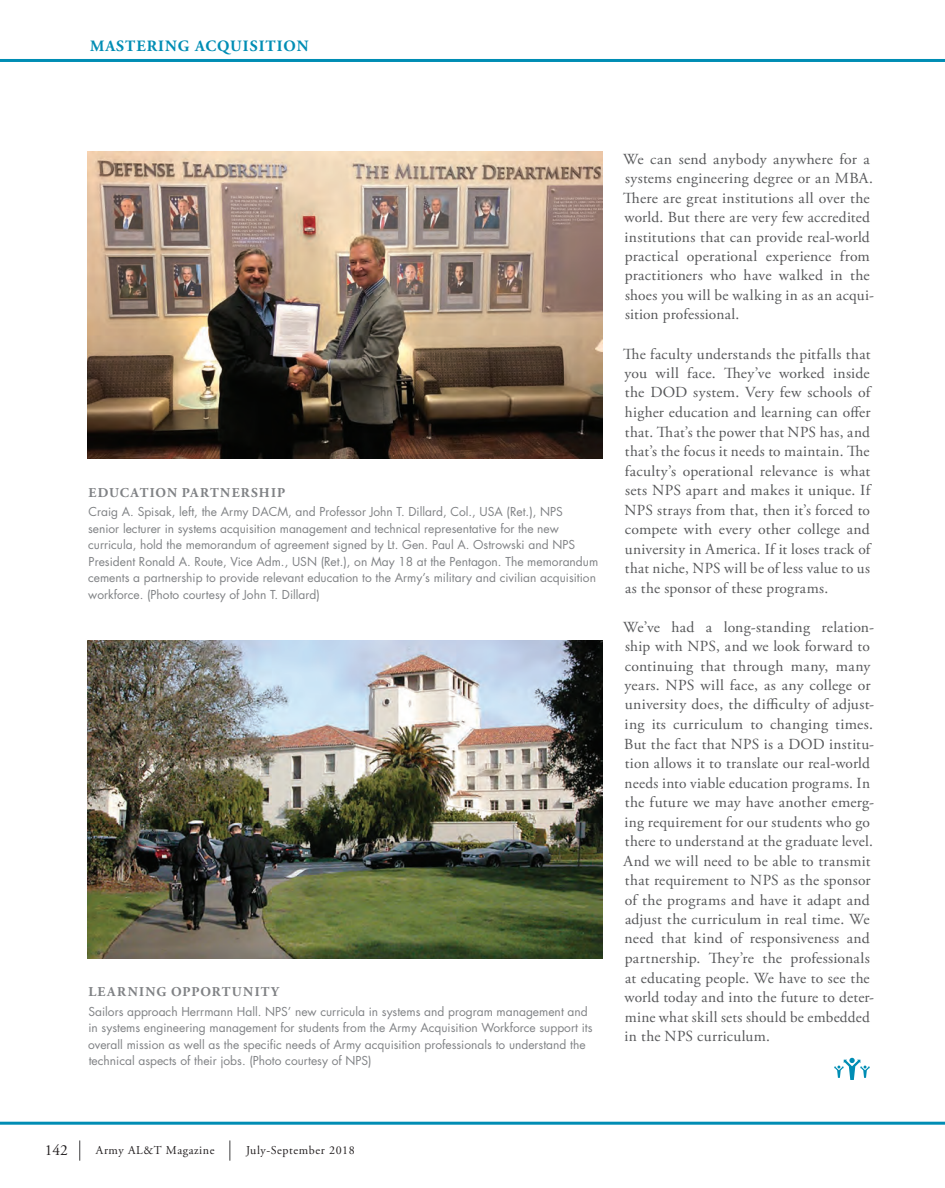
<style>
.page{position:relative;width:945px;height:1188px;background:#fff}
.page>*{position:absolute;margin:0;border:0;box-sizing:border-box;transform-origin:0 0}
.t1{font:700 15.75px "Adobe Garamond Pro";letter-spacing:.065em;color:#008db4}
.Text{font:15.3px/19.5px "Adobe Garamond Pro";letter-spacing:.015em;color:#57585a}
.t2{font:15.3px "Adobe Garamond Pro";color:#231f20}
.Text-2{font:700 13.5px "Adobe Garamond Pro";letter-spacing:.085em;color:#808285}
.Photo_Caption_Text{font:12px/16.5px "Futura";color:#808285}
.t3{font:12px "Adobe Garamond Pro";letter-spacing:.05em;color:#231f20}
</style>
<div class="page">
<img style="left:88px;top:151px;width:515px;height:308px">
<img style="left:88px;top:640px;width:515px;height:318px">
<svg style="left:834px;top:1058px;width:36px;height:22px"></svg>
<svg style="left:79px;top:1140px;width:1px;height:21px"></svg>
<svg style="left:230px;top:1140px;width:1px;height:21px"></svg>
<hr style="left:0;top:1122px;width:945px;height:3px;background:#008db4">
<hr style="left:0;top:59px;width:945px;height:3px;background:#008db4">
<p class="t1" style="left:90px;top:37px;width:220px">MASTERING ACQUISITION</p>
<p class="Text-2" style="left:88px;top:484px;width:198px">EDUCATION PARTNERSHIP</p>
<p class="Photo_Caption_Text" style="left:88px;top:503px;width:512px">Craig A. Spisak, left, the Army DACM, and Professor John T. Dillard, Col., USA (Ret.), NPS<br>senior lecturer in systems acquisition management and technical representative for the new curricula, hold the memorandum of agreement signed by Lt. Gen. Paul A. Ostrowski and NPS President Ronald A. Route, Vice Adm., USN (Ret.), on May 18 at the Pentagon. The memorandum cements a partnership to provide relevant education to the Army’s military and civilian acquisition workforce. (Photo courtesy of John T. Dillard)</p>
<p class="Text-2" style="left:88px;top:984px;width:192px">LEARNING OPPORTUNITY</p>
<p class="Photo_Caption_Text" style="left:88px;top:1003px;width:506px">Sailors approach Herrmann Hall. NPS’ new curricula in systems and program management and in systems engineering management for students from the Army Acquisition Workforce support its overall mission as well as the specific needs of Army acquisition professionals to understand the technical aspects of their jobs. (Photo courtesy of NPS)</p>
<p class="Text" style="left:623px;top:149px;width:252px">We can send anybody anywhere for a systems engineering degree or an MBA.<br>There are great institutions all over the world. But there are very few accredited institutions that can provide real-world practical operational experience from practitioners who have walked in the shoes you will be walking in as an acqui&shy;sition professional.</p>
<p class="Text" style="left:623px;top:344px;width:249px;text-align:justify">The faculty understands the pitfalls that you will face. They’ve worked inside the DOD system. Very few schools of higher education and learning can offer that. That’s the power that NPS has, and that’s the focus it needs to maintain. The faculty’s operational relevance is what sets NPS apart and makes it unique. If NPS strays from that, then it’s forced to compete with every other college and university in America. If it loses track of that niche, NPS will be of less value to us as the sponsor of these programs.</p>
<p class="Text" style="left:623px;top:617px;width:253px">We’ve had a long-standing relation&shy;ship with NPS, and we look forward to continuing that through many, many years. NPS will face, as any college or university does, the difficulty of adjust&shy;ing its curriculum to changing times.<br>But the fact that NPS is a DOD institu&shy;tion allows it to translate our real-world needs into viable education programs. In the future we may have another emerg&shy;ing requirement for our students who go there to understand at the graduate level.<br>And we will need to be able to transmit that requirement to NPS as the sponsor of the programs and have it adapt and adjust the curriculum in real time. We need that kind of responsiveness and partnership. They’re the professionals at educating people. We have to see the world today and into the future to deter&shy;mine what skill sets should be embedded in the NPS curriculum.</p>
<p class="t2" style="left:45px;top:1141px;width:25px">142</p>
<p class="t3" style="left:96px;top:1143px;width:120px">Army AL&amp;T Magazine</p>
<p class="t3" style="left:246px;top:1143px;width:110px">July-September 2018</p>
</div>
